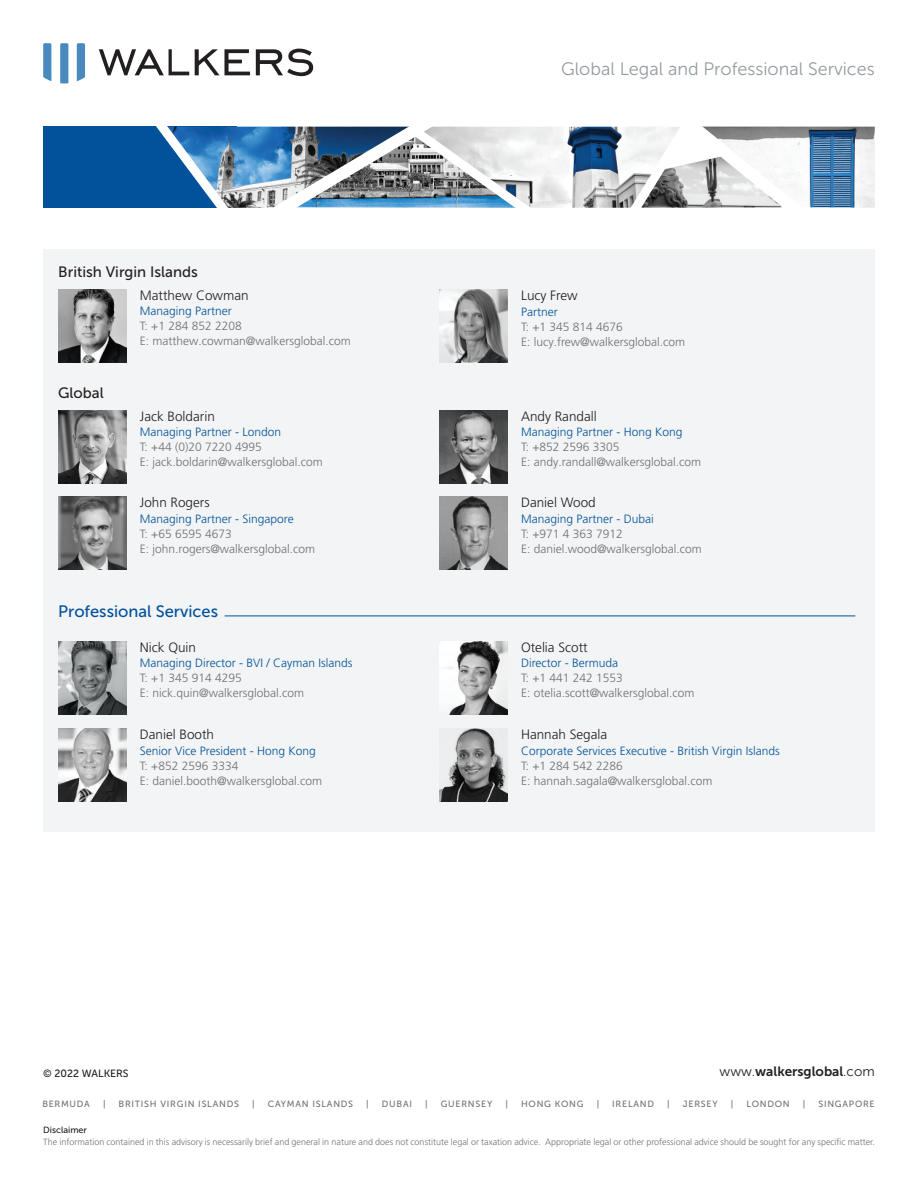
<style>
.page{position:relative;width:918px;height:1188px;background:#fff}
.page>*{position:absolute;margin:0;border:0;box-sizing:border-box;transform-origin:0 0}
.t1{font:18px "Museo Sans 300";color:#959ca1}
.Footnote{font:16.5px "Museo Sans 500";color:#01529a}
.Footnote-2{font:15px "Museo Sans 500";color:#231f20}
.t2{font:300 13.5px "Frutiger LT Pro";color:#231f20}
.t3{font:13.5px "Museo Sans 700";color:#231f20}
.t4{font:300 12px "Frutiger LT Pro";color:#717074}
.t5{font:300 12px "Frutiger LT Pro";color:#01529a}
.t6{font:10.5px "Museo Sans 500";color:#231f20}
.t7{font:300 9px "Frutiger LT Pro";color:#717074}
.t8{font:9px "Museo Sans 500";letter-spacing:.08em;color:#717074}
.t9{font:9px "Museo Sans 500";color:#231f20}
.s1{font-family:"Museo Sans 300"}
</style>
<div class="page">
<div style="left:43px;top:127px;width:194px;height:81px;background:#01529a"></div>
<img style="left:237px;top:127px;width:21px;height:81px">
<img style="left:546px;top:127px;width:74px;height:81px">
<img style="left:819px;top:127px;width:56px;height:81px">
<svg style="left:145px;top:126px;width:92px;height:82px"></svg>
<svg style="left:258px;top:126px;width:288px;height:82px"></svg>
<svg style="left:620px;top:126px;width:199px;height:82px"></svg>
<svg style="left:99px;top:49px;width:90px;height:26px"></svg>
<svg style="left:195px;top:49px;width:55px;height:26px"></svg>
<svg style="left:256px;top:49px;width:57px;height:27px"></svg>
<svg style="left:43px;top:43px;width:8px;height:38px"></svg>
<svg style="left:60px;top:43px;width:8px;height:40px"></svg>
<svg style="left:77px;top:43px;width:8px;height:38px"></svg>
<div style="left:43px;top:249px;width:832px;height:583px;background:#f3f4f5"></div>
<img style="left:58px;top:290px;width:68px;height:73px">
<img style="left:58px;top:410px;width:68px;height:73px">
<img style="left:58px;top:497px;width:68px;height:73px">
<img style="left:439px;top:290px;width:68px;height:73px">
<img style="left:439px;top:410px;width:68px;height:73px">
<img style="left:439px;top:497px;width:68px;height:73px">
<img style="left:58px;top:642px;width:68px;height:72px">
<img style="left:58px;top:729px;width:68px;height:73px">
<img style="left:439px;top:642px;width:68px;height:72px">
<img style="left:439px;top:729px;width:68px;height:73px">
<hr style="left:225px;top:616px;width:630px;height:1px;background:#01529a">
<p class="Footnote-2" style="left:58px;top:264px;width:141px">British Virgin Islands</p>
<p class="Footnote-2" style="left:58px;top:385px;width:47px">Global</p>
<p class="t2" style="left:140px;top:287px;width:110px">Matthew Cowman</p>
<p class="t5" style="left:140px;top:304px;width:94px">Managing Partner</p>
<p class="t4" style="left:140px;top:319px;width:103px">T: +1 284 852 2208</p>
<p class="t4" style="left:140px;top:334px;width:212px">E: matthew.cowman@walkersglobal.com</p>
<p class="t2" style="left:140px;top:408px;width:77px">Jack Boldarin</p>
<p class="t5" style="left:140px;top:424px;width:143px">Managing Partner - London</p>
<p class="t4" style="left:140px;top:439px;width:123px">T: +44 (0)20 7220 4995</p>
<p class="t4" style="left:140px;top:454px;width:184px">E: jack.boldarin@walkersglobal.com</p>
<p class="t2" style="left:140px;top:495px;width:71px">John Rogers</p>
<p class="t5" style="left:140px;top:512px;width:155px">Managing Partner - Singapore</p>
<p class="t4" style="left:140px;top:527px;width:93px">T: +65 6595 4673</p>
<p class="t4" style="left:140px;top:542px;width:177px">E: john.rogers@walkersglobal.com</p>
<p class="Footnote" style="left:58px;top:602px;width:161px">Professional Services</p>
<p class="t2" style="left:140px;top:639px;width:58px">Nick Quin</p>
<p class="t5" style="left:140px;top:656px;width:214px">Managing Director - BVI / Cayman Islands</p>
<p class="t4" style="left:140px;top:671px;width:103px">T: +1 345 914 4295</p>
<p class="t4" style="left:140px;top:686px;width:166px">E: nick.quin@walkersglobal.com</p>
<p class="t2" style="left:140px;top:727px;width:76px">Daniel Booth</p>
<p class="t5" style="left:140px;top:744px;width:177px">Senior Vice President - Hong Kong</p>
<p class="t4" style="left:140px;top:759px;width:100px">T: +852 2596 3334</p>
<p class="t4" style="left:140px;top:774px;width:184px">E: daniel.booth@walkersglobal.com</p>
<p class="t6" style="left:43px;top:1068px;width:87px">© 2022 WALKERS</p>
<h1 class="t1" style="left:561px;top:59px;width:315px">Global Legal and Professional Services</h1>
<p class="t2" style="left:521px;top:287px;width:58px">Lucy Frew</p>
<p class="t5" style="left:521px;top:304px;width:38px">Partner</p>
<p class="t4" style="left:521px;top:319px;width:103px">T: +1 345 814 4676</p>
<p class="t4" style="left:521px;top:334px;width:166px">E: lucy.frew@walkersglobal.com</p>
<p class="t2" style="left:521px;top:408px;width:77px">Andy Randall</p>
<p class="t5" style="left:521px;top:425px;width:163px">Managing Partner - Hong Kong</p>
<p class="t4" style="left:521px;top:440px;width:100px">T: +852 2596 3305</p>
<p class="t4" style="left:521px;top:455px;width:182px">E: andy.randall@walkersglobal.com</p>
<p class="t2" style="left:521px;top:495px;width:76px">Daniel Wood</p>
<p class="t5" style="left:521px;top:512px;width:134px">Managing Partner - Dubai</p>
<p class="t4" style="left:521px;top:527px;width:103px">T: +971 4 363 7912</p>
<p class="t4" style="left:521px;top:542px;width:182px">E: daniel.wood@walkersglobal.com</p>
<p class="t2" style="left:521px;top:639px;width:68px">Otelia Scott</p>
<p class="t5" style="left:521px;top:656px;width:99px">Director - Bermuda</p>
<p class="t4" style="left:521px;top:671px;width:103px">T: +1 441 242 1553</p>
<p class="t4" style="left:521px;top:686px;width:175px">E: otelia.scott@walkersglobal.com</p>
<p class="t2" style="left:521px;top:727px;width:88px">Hannah Segala</p>
<p class="t5" style="left:521px;top:744px;width:260px">Corporate Services Executive - British Virgin Islands</p>
<p class="t4" style="left:521px;top:759px;width:103px">T: +1 284 542 2286</p>
<p class="t4" style="left:521px;top:774px;width:193px">E: hannah.sagala@walkersglobal.com</p>
<p class="t3" style="left:720px;top:1064px;width:157px"><span class="s1">www.</span>walkersglobal<span class="s1">.com</span></p>
<p class="t8" style="left:42px;top:1099px;width:49px">BERMUDA</p>
<p class="t8" style="left:103px;top:1099px;width:4px">|</p>
<p class="t8" style="left:119px;top:1099px;width:122px">BRITISH VIRGIN ISLANDS</p>
<p class="t8" style="left:252px;top:1099px;width:4px">|</p>
<p class="t8" style="left:268px;top:1099px;width:87px">CAYMAN ISLANDS</p>
<p class="t8" style="left:366px;top:1099px;width:4px">|</p>
<p class="t8" style="left:382px;top:1099px;width:32px">DUBAI</p>
<p class="t8" style="left:425px;top:1099px;width:4px">|</p>
<p class="t8" style="left:441px;top:1099px;width:53px">GUERNSEY</p>
<p class="t8" style="left:505px;top:1099px;width:4px">|</p>
<p class="t8" style="left:521px;top:1099px;width:64px">HONG KONG</p>
<p class="t8" style="left:597px;top:1099px;width:4px">|</p>
<p class="t8" style="left:612px;top:1099px;width:43px">IRELAND</p>
<p class="t8" style="left:667px;top:1099px;width:4px">|</p>
<p class="t8" style="left:683px;top:1099px;width:36px">JERSEY</p>
<p class="t8" style="left:731px;top:1099px;width:4px">|</p>
<p class="t8" style="left:746px;top:1099px;width:45px">LONDON</p>
<p class="t8" style="left:803px;top:1099px;width:4px">|</p>
<p class="t8" style="left:818px;top:1099px;width:58px">SINGAPORE</p>
<p class="t9" style="left:43px;top:1125px;width:45px">Disclaimer</p>
<p class="t7" style="left:43px;top:1136px;width:833px">The information contained in this advisory is necessarily brief and general in nature and does not constitute legal or taxation advice. Appropriate legal or other professional advice should be sought for any specific matter.</p>
</div>
